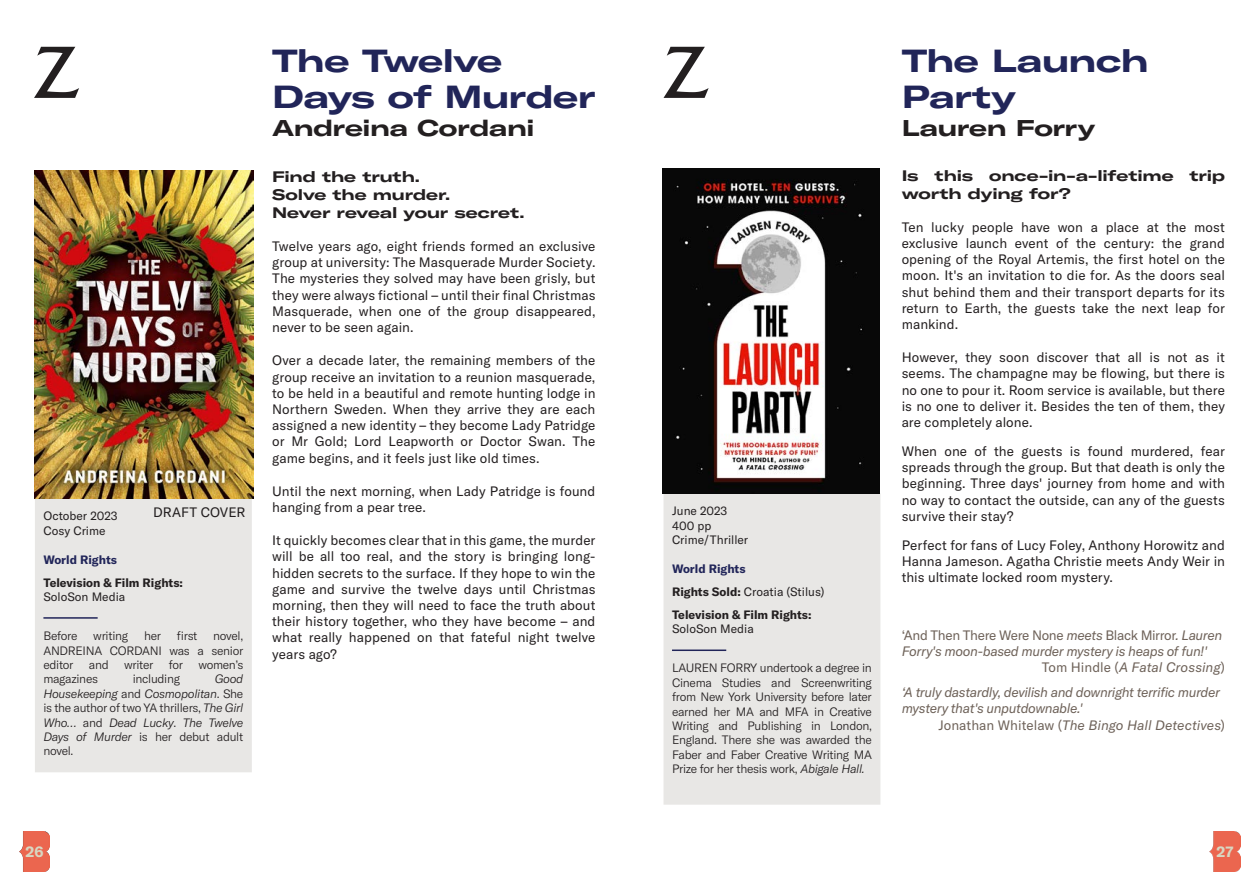
<style>
.page{position:relative;width:1259px;height:893px;background:#fff}
.page>*{position:absolute;margin:0;border:0;box-sizing:border-box;transform-origin:0 0}
.Heading_1{font:31.5px/36px "GT America Exp Bd";letter-spacing:-.02em;color:#212559}
.Heading_1-2{font:22.5px "GT America Exp Bd";letter-spacing:-.02em;color:#231f20}
.Intro_paragraph{font:15px/18px "GT America Exp Bd";letter-spacing:-.005em;color:#231f20}
.t1{font:700 15px "GT America";color:#d8d7c2}
.Intro_paragraph-2{font:13.5px/16.2px "GT America";letter-spacing:.005em;color:#231f20;text-align:justify}
.Quote__Text{font:italic 13.5px/16.2px "GT America";letter-spacing:-.03em;color:#6e6259}
.Quote__Author_Source{font:italic 13.5px "GT America";letter-spacing:.005em;color:#6e6259}
.Panel__Author_biogra{font:300 12px/14.4px "GT America";letter-spacing:-.025em;color:#231f20;text-align:justify}
.Panel__Author_biogra-2{font:italic 300 12px/14.4px "GT America";letter-spacing:-.025em;color:#231f20;text-align:justify}
.Panel__Text{font:12px/14.4px "GT America";color:#231f20}
.Panel__Heading{font:700 12px "GT America";color:#231f20}
.Panel__Heading-2{font:12px "GT America";color:#231f20}
.Panel__Text-2{font:700 12px "GT America";color:#212559}
.s1{font-style:normal}
.s2{font-weight:700}
.s3{font-style:italic}
</style>
<div class="page">
<img style="left:1209px;top:831px;width:31px;height:40px">
<img style="left:19px;top:831px;width:31px;height:40px">
<div style="left:35px;top:498px;width:217px;height:274px;background:#e8e7e5"></div>
<hr style="left:43px;top:617px;width:55px;height:2px;background:#212559">
<img style="left:35px;top:170px;width:219px;height:328px">
<div style="left:663px;top:493px;width:217px;height:312px;background:#e8e7e5"></div>
<hr style="left:672px;top:649px;width:54px;height:2px;background:#212559">
<img style="left:662px;top:169px;width:217px;height:324px">
<svg style="left:34px;top:47px;width:45px;height:51px"></svg>
<svg style="left:663px;top:47px;width:45px;height:51px"></svg>
<p class="Intro_paragraph-2" style="left:153px;top:505px;width:94px">DRAFT COVER</p>
<p class="Panel__Text" style="left:43px;top:509px;width:76px">October 2023</p>
<p class="Panel__Text" style="left:43px;top:523px;width:64px">Cosy Crime</p>
<p class="Panel__Text-2" style="left:43px;top:552px;width:75px">World Rights</p>
<p class="Panel__Heading" style="left:43px;top:575px;width:141px">Television &amp; Film Rights:</p>
<p class="Panel__Text" style="left:43px;top:589px;width:83px">SoloSon Media</p>
<p class="Panel__Author_biogra" style="left:43px;top:629px;width:36px">Before</p>
<p class="Panel__Author_biogra" style="left:93px;top:629px;width:36px">writing</p>
<p class="Panel__Author_biogra" style="left:144px;top:629px;width:19px">her</p>
<p class="Panel__Author_biogra" style="left:177px;top:629px;width:22px">first</p>
<p class="Panel__Author_biogra" style="left:43px;top:629px;width:201px;text-indent:170px">novel, ANDREINA CORDANI was a senior editor</p>
<p class="Panel__Author_biogra" style="left:89px;top:657px;width:21px">and</p>
<p class="Panel__Author_biogra" style="left:124px;top:657px;width:31px">writer</p>
<p class="Panel__Author_biogra" style="left:169px;top:657px;width:16px">for</p>
<p class="Panel__Author_biogra" style="left:198px;top:657px;width:46px">women’s</p>
<p class="Panel__Author_biogra" style="left:43px;top:672px;width:56px">magazines</p>
<p class="Panel__Author_biogra" style="left:133px;top:672px;width:49px">including</p>
<p class="Panel__Author_biogra-2" style="left:43px;top:672px;width:201px;text-indent:171px">Good Housekeeping <span class="s1">and</span> Cosmopolitan<span class="s1">. She is the author of two YA thrillers,</span> The Girl Who… <span class="s1">and</span> Dead Lucky<span class="s1">.</span> The Twelve Days of Murder <span class="s1">is her debut adult novel.</span></p>
<p class="Heading_1" style="left:272px;top:42px;width:325px">The Twelve<br>Days of Murder</p>
<p class="Heading_1-2" style="left:272px;top:114px;width:264px">Andreina Cordani</p>
<p class="Intro_paragraph" style="left:272px;top:167px;width:254px">Find the truth.<br>Solve the murder.<br>Never reveal your secret.</p>
<p class="Intro_paragraph-2" style="left:272px;top:238px;width:325px">Twelve years ago, eight friends formed an exclusive group at university: The Masquerade Murder Society.<br>The mysteries they solved may have been grisly, but they were always fictional – until their final Christmas Masquerade, when one of the group disappeared, never to be seen again.</p>
<p class="Intro_paragraph-2" style="left:272px;top:352px;width:325px">Over a decade later, the remaining members of the group receive an invitation to a reunion masquerade, to be held in a beautiful and remote hunting lodge in Northern Sweden. When they arrive they are each assigned a new identity – they become Lady Patridge or Mr Gold; Lord Leapworth or Doctor Swan. The game begins, and it feels just like old times.</p>
<p class="Intro_paragraph-2" style="left:272px;top:483px;width:325px">Until the next morning, when Lady Patridge is found hanging from a pear tree.</p>
<p class="Intro_paragraph-2" style="left:272px;top:532px;width:325px">It quickly becomes clear that in this game, the murder will be all too real, and the story is bringing long&shy;hidden secrets to the surface. If they hope to win the game and survive the twelve days until Christmas morning, then they will need to face the truth about their history together, who they have become – and what really happened on that fateful night twelve years ago?</p>
<p class="Panel__Text" style="left:672px;top:504px;width:78px">June 2023<br>400 pp<br>Crime/Thriller</p>
<p class="Panel__Text-2" style="left:672px;top:561px;width:75px">World Rights</p>
<p class="Panel__Heading-2" style="left:672px;top:585px;width:154px"><span class="s2">Rights Sold:</span> Croatia (Stilus)</p>
<p class="Panel__Heading" style="left:672px;top:607px;width:141px">Television &amp; Film Rights:</p>
<p class="Panel__Text" style="left:672px;top:622px;width:83px">SoloSon Media</p>
<p class="Panel__Author_biogra" style="left:672px;top:661px;width:201px">LAUREN FORRY undertook a degree in Cinema Studies and Screenwriting from New York University before later earned her MA and MFA in Creative Writing and Publishing in London, England. There she was awarded the Faber and Faber Creative Writing MA Prize for her thesis work, <span class="s3">Abigale Hall.</span></p>
<p class="Heading_1" style="left:901px;top:42px;width:248px">The Launch<br>Party</p>
<p class="Heading_1-2" style="left:901px;top:114px;width:195px">Lauren Forry</p>
<p class="Intro_paragraph" style="left:901px;top:166px;width:325px">Is this once-in-a-lifetime trip worth dying for?</p>
<p class="Intro_paragraph-2" style="left:901px;top:219px;width:325px">Ten lucky people have won a place at the most exclusive launch event of the century: the grand opening of the Royal Artemis, the first hotel on the moon. It's an invitation to die for. As the doors seal shut behind them and their transport departs for its return to Earth, the guests take the next leap for mankind.</p>
<p class="Intro_paragraph-2" style="left:901px;top:349px;width:325px">However, they soon discover that all is not as it seems. The champagne may be flowing, but there is no one to pour it. Room service is available, but there is no one to deliver it. Besides the ten of them, they are completely alone.</p>
<p class="Intro_paragraph-2" style="left:901px;top:443px;width:325px">When one of the guests is found murdered, fear spreads through the group. But that death is only the beginning. Three days' journey from home and with no way to contact the outside, can any of the guests survive their stay?</p>
<p class="Intro_paragraph-2" style="left:901px;top:537px;width:325px">Perfect for fans of Lucy Foley, Anthony Horowitz and Hanna Jameson. Agatha Christie meets Andy Weir in this ultimate locked room mystery.</p>
<p class="Quote__Text" style="left:901px;top:627px;width:322px"><span class="s1">‘And Then There Were None</span> meets <span class="s1">Black Mirror</span>. Lauren<br>Forry's moon-based murder mystery is heaps of fun!'</p>
<p class="Quote__Author_Source" style="left:1041px;top:660px;width:185px"><span class="s1">Tom Hindle (</span>A Fatal Crossing<span class="s1">)</span></p>
<p class="Quote__Text" style="left:901px;top:684px;width:320px">‘A truly dastardly, devilish and downright terrific murder mystery that's unputdownable.'</p>
<p class="Quote__Author_Source" style="left:938px;top:717px;width:288px"><span class="s1">Jonathan Whitelaw (</span>The Bingo Hall Detectives<span class="s1">)</span></p>
<p class="t1" style="left:26px;top:842px;width:19px">26</p>
<p class="t1" style="left:1216px;top:842px;width:18px">27</p>
</div>
